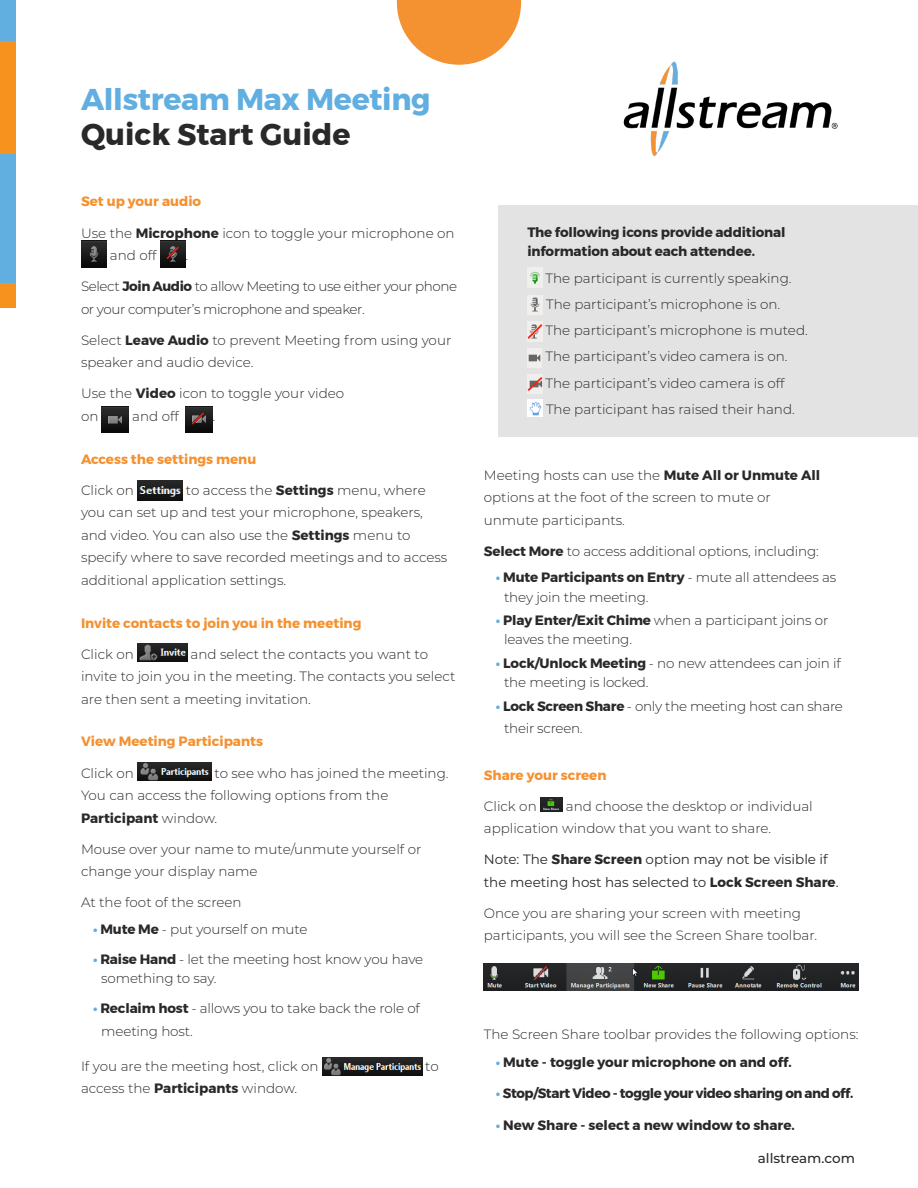
<style>
.page{position:relative;width:918px;height:1188px;background:#fff}
.page>*{position:absolute;margin:0;border:0;box-sizing:border-box;transform-origin:0 0}
.t1{font:700 30px "Montserrat";letter-spacing:-.01em;color:#61aee1}
.t2{font:700 30px "Montserrat";color:#292929}
.Basic_P{font:300 13.5px/22.5px "Montserrat";color:#292929}
.Bullet_List{font:300 13.5px/19.5px "Montserrat";letter-spacing:-.01em;color:#292929}
.t3{font:700 13.5px "Montserrat";color:#f49131}
.Basic_P-2{font:300 13.5px/22.5px "Montserrat";letter-spacing:-.03em;color:#292929}
.Basic_P-3{font:13.5px/22.5px "Montserrat";color:#292929}
.Bullet_List-2{font:700 13.5px "Montserrat";letter-spacing:-.005em;color:#292929}
.Basic_P-4{font:700 13.5px/19.5px "Montserrat";letter-spacing:-.01em;color:#292929}
.Bullet_List-3{font:700 13.5px "Montserrat";letter-spacing:-.03em;color:#292929}
.t4{font:500 13.5px "Montserrat";color:#292929}
.s1{font-weight:700}
.s2{font-weight:700;color:#61aee1}
.s3{color:#61aee1}
</style>
<div class="page">
<div style="left:499px;top:205px;width:419px;height:232px;background:#e3e3e3"></div>
<img style="left:81px;top:241px;width:25px;height:27px">
<img style="left:160px;top:241px;width:26px;height:27px">
<img style="left:102px;top:406px;width:27px;height:27px">
<img style="left:186px;top:406px;width:27px;height:27px">
<img style="left:137px;top:480px;width:45px;height:21px">
<img style="left:137px;top:644px;width:50px;height:18px">
<img style="left:137px;top:763px;width:75px;height:18px">
<img style="left:322px;top:1058px;width:100px;height:17px">
<svg style="left:397px;top:0;width:124px;height:65px"></svg>
<img style="left:540px;top:798px;width:22px;height:13px">
<img style="left:484px;top:964px;width:375px;height:26px">
<img style="left:527px;top:268px;width:15px;height:19px">
<img style="left:527px;top:295px;width:16px;height:20px">
<img style="left:527px;top:322px;width:15px;height:19px">
<img style="left:527px;top:348px;width:15px;height:19px">
<img style="left:527px;top:374px;width:15px;height:20px">
<img style="left:528px;top:400px;width:14px;height:17px">
<img style="left:623px;top:61px;width:215px;height:95px">
<div style="left:0;top:41px;width:15px;height:113px;background:#f7921e"></div>
<div style="left:0;top:0;width:15px;height:41px;background:#61aee1"></div>
<div style="left:0;top:283px;width:15px;height:24px;background:#f7921e"></div>
<div style="left:0;top:154px;width:15px;height:129px;background:#61aee1"></div>
<p class="t1" style="left:81px;top:75px;width:351px">Allstream Max Meeting</p>
<p class="t2" style="left:81px;top:110px;width:271px">Quick Start Guide</p>
<p class="t3" style="left:81px;top:191px;width:122px">Set up your audio</p>
<p class="Basic_P" style="left:110px;top:221px;width:346px;text-indent:-29px">Use the <span class="s1">Microphone</span> icon to toggle your microphone on and off</p>
<p class="Basic_P" style="left:186px;top:244px;width:4px">.</p>
<p class="Basic_P-2" style="left:81px;top:275px;width:378px">Select <span class="s1">Join Audio</span> to allow Meeting to use either your phone or your computer’s microphone and speaker.</p>
<p class="Basic_P" style="left:81px;top:328px;width:372px">Select <span class="s1">Leave Audio</span> to prevent Meeting from using your speaker and audio device.</p>
<p class="Basic_P" style="left:81px;top:382px;width:265px">Use the <span class="s1">Video</span> icon to toggle your video on</p>
<p class="Basic_P" style="left:132px;top:404px;width:48px">and off</p>
<p class="Basic_P" style="left:213px;top:404px;width:4px">.</p>
<p class="t3" style="left:81px;top:448px;width:177px">Access the settings menu</p>
<p class="Basic_P" style="left:81px;top:478px;width:54px">Click on</p>
<p class="Basic_P" style="left:81px;top:478px;width:368px;text-indent:105px">to access the <span class="s1">Settings</span> menu, where you can set up and test your microphone, speakers, and video. You can also use the <span class="s1">Settings</span> menu to specify where to save recorded meetings and to access additional application settings.</p>
<p class="t3" style="left:81px;top:612px;width:282px">Invite contacts to join you in the meeting</p>
<p class="Basic_P" style="left:81px;top:642px;width:54px">Click on</p>
<p class="Basic_P" style="left:81px;top:642px;width:376px;text-indent:110px">and select the contacts you want to invite to join you in the meeting. The contacts you select are then sent a meeting invitation.</p>
<p class="t3" style="left:81px;top:731px;width:184px">View Meeting Participants</p>
<p class="Basic_P" style="left:81px;top:761px;width:54px">Click on</p>
<p class="Basic_P" style="left:81px;top:761px;width:369px;text-indent:134px">to see who has joined the meeting.<br>You can access the following options from the<br><span class="s1">Participant</span> window.</p>
<p class="Basic_P" style="left:81px;top:837px;width:342px">Mouse over your name to mute/unmute yourself or change your display name</p>
<p class="Basic_P" style="left:81px;top:891px;width:162px">At the foot of the screen</p>
<p class="Bullet_List" style="left:93px;top:919px;width:216px"><span class="s2">•</span> <span class="s1">Mute Me</span> - put yourself on mute</p>
<p class="Bullet_List" style="left:101px;top:949px;width:323px;text-indent:-8px"><span class="s2">•</span> <span class="s1">Raise Hand</span> - let the meeting host know you have something to say.</p>
<p class="Bullet_List" style="left:101px;top:997px;width:320px;line-height:22.5px;text-indent:-8px"><span class="s2">•</span> <span class="s1">Reclaim host</span> - allows you to take back the role of meeting host.</p>
<p class="Basic_P" style="left:81px;top:1054px;width:239px">If you are the meeting host, click on</p>
<p class="Basic_P" style="left:425px;top:1054px;width:15px">to</p>
<p class="Basic_P" style="left:81px;top:1077px;width:218px">access the <span class="s1">Participants</span> window.</p>
<p class="Basic_P-4" style="left:527px;top:222px;width:260px">The following icons provide additional information about each attendee.</p>
<p class="Basic_P" style="left:546px;top:266px;width:248px">The participant is currently speaking.</p>
<p class="Basic_P" style="left:546px;top:292px;width:236px">The participant’s microphone is on.</p>
<p class="Basic_P" style="left:546px;top:319px;width:264px">The participant’s microphone is muted.</p>
<p class="Basic_P" style="left:546px;top:345px;width:244px">The participant’s video camera is on.</p>
<p class="Basic_P" style="left:546px;top:371px;width:241px">The participant’s video camera is off</p>
<p class="Basic_P" style="left:546px;top:397px;width:250px">The participant has raised their hand.</p>
<p class="Basic_P" style="left:484px;top:463px;width:338px">Meeting hosts can use the <span class="s1">Mute All or Unmute All </span>options at the foot of the screen to mute or</p>
<p class="Basic_P" style="left:484px;top:508px;width:143px">unmute participants.</p>
<p class="Basic_P" style="left:484px;top:539px;width:337px"><span class="s1">Select More</span> to access additional options, including:</p>
<p class="Bullet_List" style="left:504px;top:567px;width:334px;text-indent:-8px"><span class="s2">•</span> <span class="s1">Mute Participants on Entry</span> - mute all attendees as they join the meeting.</p>
<p class="Bullet_List" style="left:504px;top:610px;width:326px;text-indent:-8px"><span class="s2">•</span> <span class="s1">Play Enter/Exit Chime</span> when a participant joins or leaves the meeting.</p>
<p class="Bullet_List" style="left:504px;top:653px;width:338px;text-indent:-8px"><span class="s2">•</span> <span class="s1">Lock/Unlock Meeting</span> - no new attendees can join if the meeting is locked.</p>
<p class="Bullet_List" style="left:504px;top:694px;width:340px;line-height:22.5px;text-indent:-8px"><span class="s2">•</span> <span class="s1">Lock Screen Share</span> - only the meeting host can share their screen.</p>
<p class="t3" style="left:484px;top:764px;width:124px">Share your screen</p>
<p class="Basic_P" style="left:484px;top:794px;width:54px">Click on</p>
<p class="Basic_P" style="left:484px;top:794px;width:330px;text-indent:82px">and choose the desktop or individual application window that you want to share.</p>
<p class="Basic_P-3" style="left:484px;top:848px;width:356px">Note: The <span class="s1">Share Screen</span> option may not be visible if the meeting host has selected to <span class="s1">Lock Screen Share</span>.</p>
<p class="Basic_P" style="left:484px;top:902px;width:335px">Once you are sharing your screen with meeting participants, you will see the Screen Share toolbar.</p>
<p class="Basic_P" style="left:484px;top:1023px;width:376px">The Screen Share toolbar provides the following options:</p>
<p class="Bullet_List-2" style="left:496px;top:1051px;width:297px"><span class="s3">•</span> Mute - toggle your microphone on and off.</p>
<p class="Bullet_List-3" style="left:496px;top:1083px;width:359px"><span class="s3">•</span> Stop/Start Video - toggle your video sharing on and off.</p>
<p class="Bullet_List-2" style="left:496px;top:1114px;width:300px"><span class="s3">•</span> New Share - select a new window to share.</p>
<p class="t4" style="left:758px;top:1148px;width:99px">allstream.com</p>
</div>
